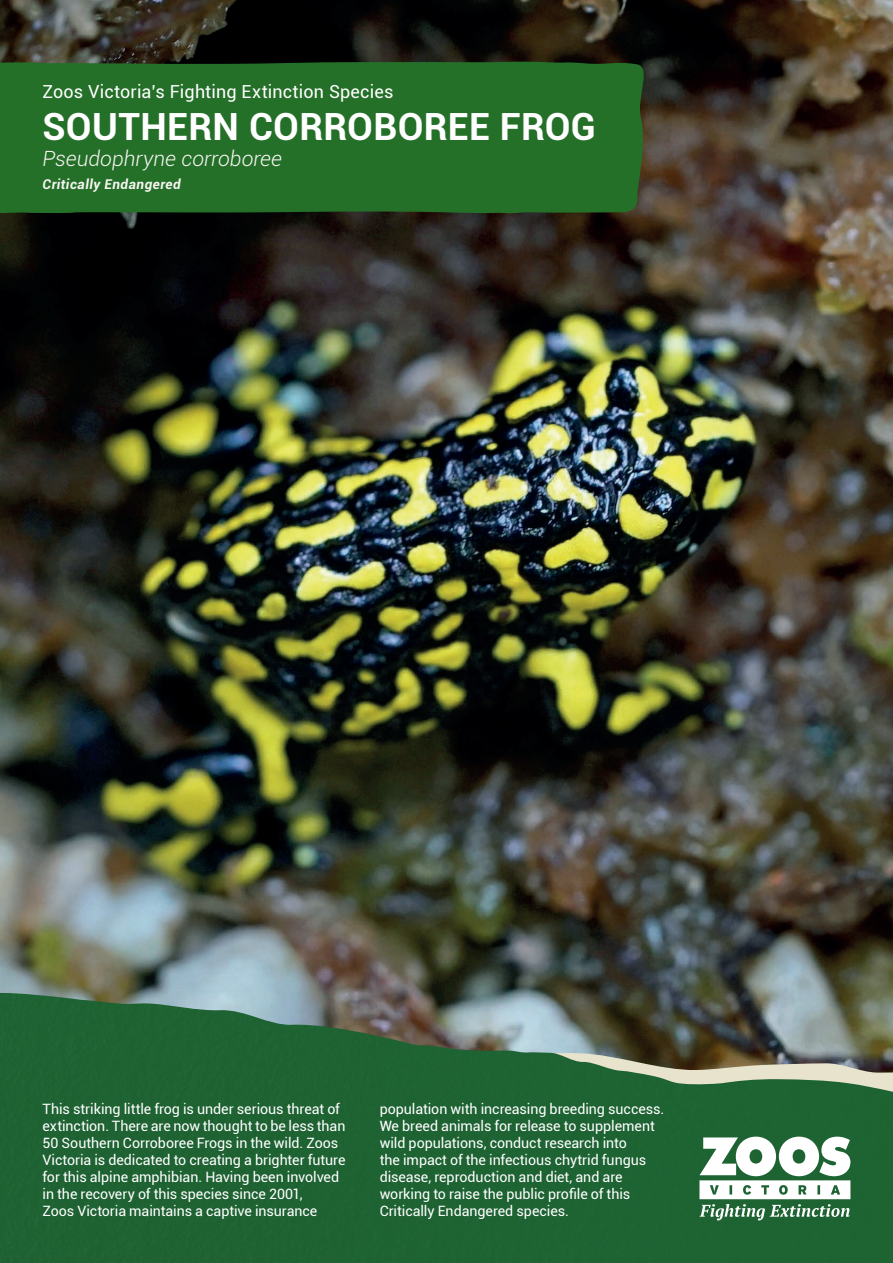
<style>
.page{position:relative;width:893px;height:1263px;background:#fff}
.page>*{position:absolute;margin:0;border:0;box-sizing:border-box;transform-origin:0 0}
.t1{font:700 37.5px "Roboto";letter-spacing:.01em;color:#fff}
.t2{font:italic 300 21px "Roboto";letter-spacing:.005em;color:#f8f7f3}
.t3{font:18px "Roboto";letter-spacing:.01em;color:#fff}
.t4{font:14.25px/17.1px "Roboto";letter-spacing:-.005em;color:#fff}
.t5{font:italic 700 13.5px "Roboto";letter-spacing:.04em;color:#f8f7f3}
</style>
<div class="page">
<img style="left:0;top:0;width:893px;height:990px">
<img style="left:0;top:993px;width:893px;height:270px">
<div style="left:0;top:59px;width:652px;height:155px;background:#257029"></div>
<svg style="left:699px;top:1136px;width:151px;height:84px"></svg>
<p class="t3" style="left:43px;top:79px;width:352px">Zoos Victoria’s Fighting Extinction Species</p>
<h1 class="t1" style="left:43px;top:100px;width:555px">SOUTHERN CORROBOREE FROG</h1>
<h2 class="t2" style="left:43px;top:144px;width:241px">Pseudophryne corroboree</h2>
<p class="t5" style="left:43px;top:175px;width:140px">Critically Endangered</p>
<p class="t4" style="left:43px;top:1099px;width:304px">This striking little frog is under serious threat of extinction. There are now thought to be less than 50 Southern Corroboree Frogs in the wild. Zoos Victoria is dedicated to creating a brighter future for this alpine amphibian. Having been involved in the recovery of this species since 2001,<br>Zoos Victoria maintains a captive insurance</p>
<p class="t4" style="left:380px;top:1099px;width:286px">population with increasing breeding success.<br>We breed animals for release to supplement wild populations, conduct research into<br>the impact of the infectious chytrid fungus disease, reproduction and diet, and are working to raise the public profile of this Critically Endangered species.</p>
</div>
